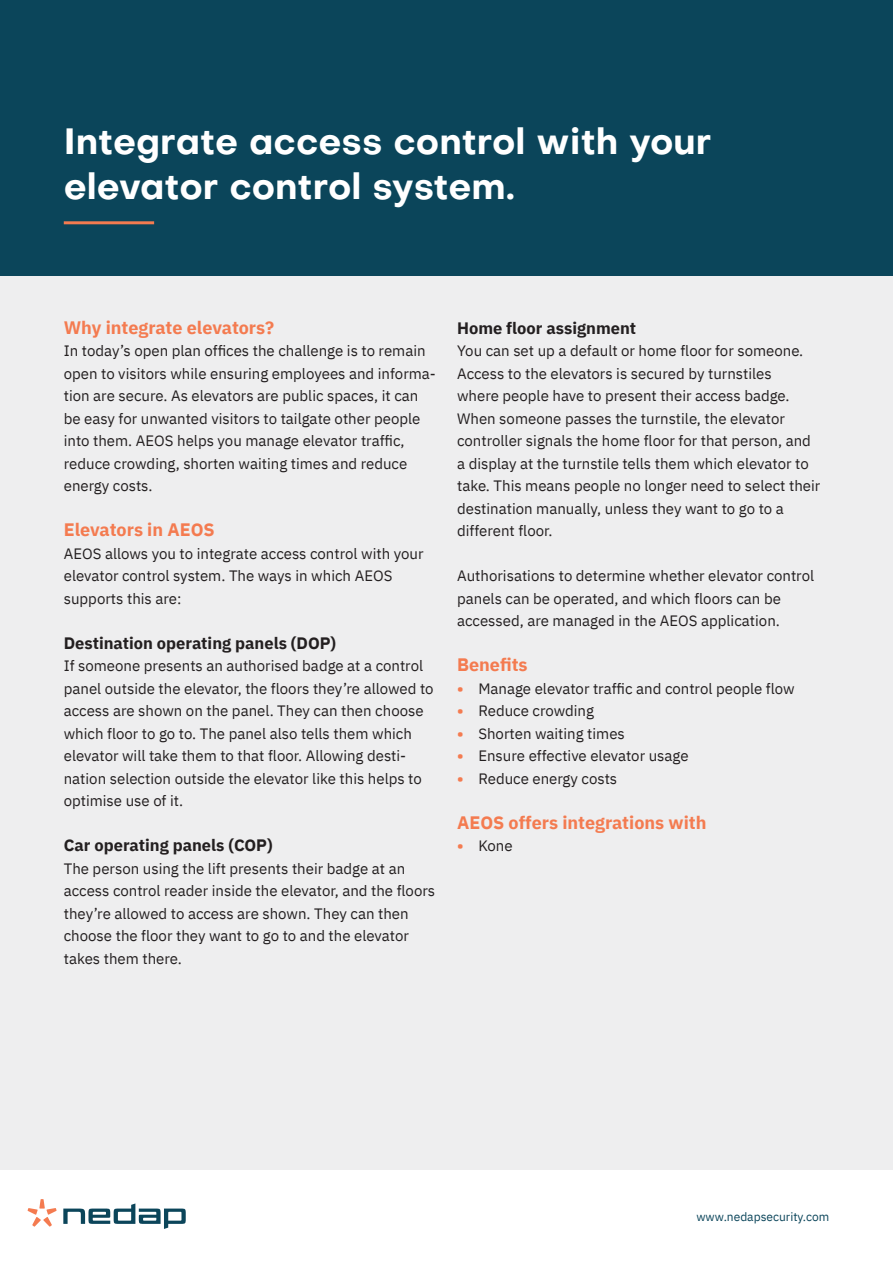
<style>
.page{position:relative;width:893px;height:1263px;background:#fff}
.page>*{position:absolute;margin:0;border:0;box-sizing:border-box;transform-origin:0 0}
.Header_medium{font:700 36px/45px "Objectivity";color:#fff}
.Subheader{font:700 18px "IBM Plex Sans";color:#f47b50}
.Body{font:700 16.5px "IBM Plex Sans";color:#231f20}
.Body-2{font:15px/22.5px "IBM Plex Sans";color:#231f20}
.t1{font:12px "IBM Plex Sans";color:#0b455a}
.s1{font-weight:700;color:#f47b50}
</style>
<div class="page">
<div style="left:0;top:0;width:893px;height:276px;background:#0b455a"></div>
<div style="left:0;top:276px;width:893px;height:893px;background:#eeeeef"></div>
<hr style="left:64px;top:221px;width:90px;height:3px;background:#f47b50">
<svg style="left:63px;top:1203px;width:123px;height:26px"></svg>
<svg style="left:28px;top:1199px;width:29px;height:27px"></svg>
<p class="Header_medium" style="left:64px;top:118px;width:649px">Integrate access control with your elevator control system.</p>
<p class="Subheader" style="left:64px;top:313px;width:212px">Why integrate elevators?</p>
<p class="Body-2" style="left:64px;top:338px;width:374px">In today’s open plan offices the challenge is to remain open to visitors while ensuring employees and informa&shy;tion are secure. As elevators are public spaces, it can be easy for unwanted visitors to tailgate other people into them. AEOS helps you manage elevator traffic, reduce crowding, shorten waiting times and reduce energy costs.</p>
<p class="Subheader" style="left:64px;top:516px;width:152px">Elevators in AEOS</p>
<p class="Body-2" style="left:64px;top:541px;width:361px">AEOS allows you to integrate access control with your elevator control system. The ways in which AEOS supports this are:</p>
<p class="Body" style="left:64px;top:630px;width:274px">Destination operating panels (DOP)</p>
<p class="Body-2" style="left:64px;top:653px;width:371px">If someone presents an authorised badge at a control panel outside the elevator, the floors they’re allowed to access are shown on the panel. They can then choose which floor to go to. The panel also tells them which elevator will take them to that floor. Allowing desti&shy;nation selection outside the elevator like this helps to optimise use of it.</p>
<p class="Body" style="left:64px;top:832px;width:210px">Car operating panels (COP)</p>
<p class="Body-2" style="left:64px;top:856px;width:373px">The person using the lift presents their badge at an access control reader inside the elevator, and the floors they’re allowed to access are shown. They can then choose the floor they want to go to and the elevator takes them there.</p>
<p class="Body" style="left:457px;top:315px;width:181px">Home floor assignment</p>
<p class="Body-2" style="left:457px;top:338px;width:365px">You can set up a default or home floor for someone.<br>Access to the elevators is secured by turnstiles<br>where people have to present their access badge.<br>When someone passes the turnstile, the elevator controller signals the home floor for that person, and a display at the turnstile tells them which elevator to take. This means people no longer need to select their destination manually, unless they want to go to a different floor.</p>
<p class="Body-2" style="left:457px;top:563px;width:359px">Authorisations to determine whether elevator control panels can be operated, and which floors can be accessed, are managed in the AEOS application.</p>
<p class="Subheader" style="left:457px;top:651px;width:72px">Benefits</p>
<p class="Body-2" style="left:457px;top:676px;width:339px"><span class="s1">•</span> Manage elevator traffic and control people flow</p>
<p class="Body-2" style="left:457px;top:698px;width:138px"><span class="s1">•</span> Reduce crowding</p>
<p class="Body-2" style="left:457px;top:721px;width:169px"><span class="s1">•</span> Shorten waiting times</p>
<p class="Body-2" style="left:457px;top:743px;width:233px"><span class="s1">•</span> Ensure effective elevator usage</p>
<p class="Body-2" style="left:457px;top:766px;width:162px"><span class="s1">•</span> Reduce energy costs</p>
<p class="Subheader" style="left:457px;top:808px;width:251px">AEOS offers integrations with</p>
<p class="Body-2" style="left:457px;top:833px;width:57px"><span class="s1">•</span> Kone</p>
<p class="t1" style="left:696px;top:1207px;width:134px">www.nedapsecurity.com</p>
</div>
